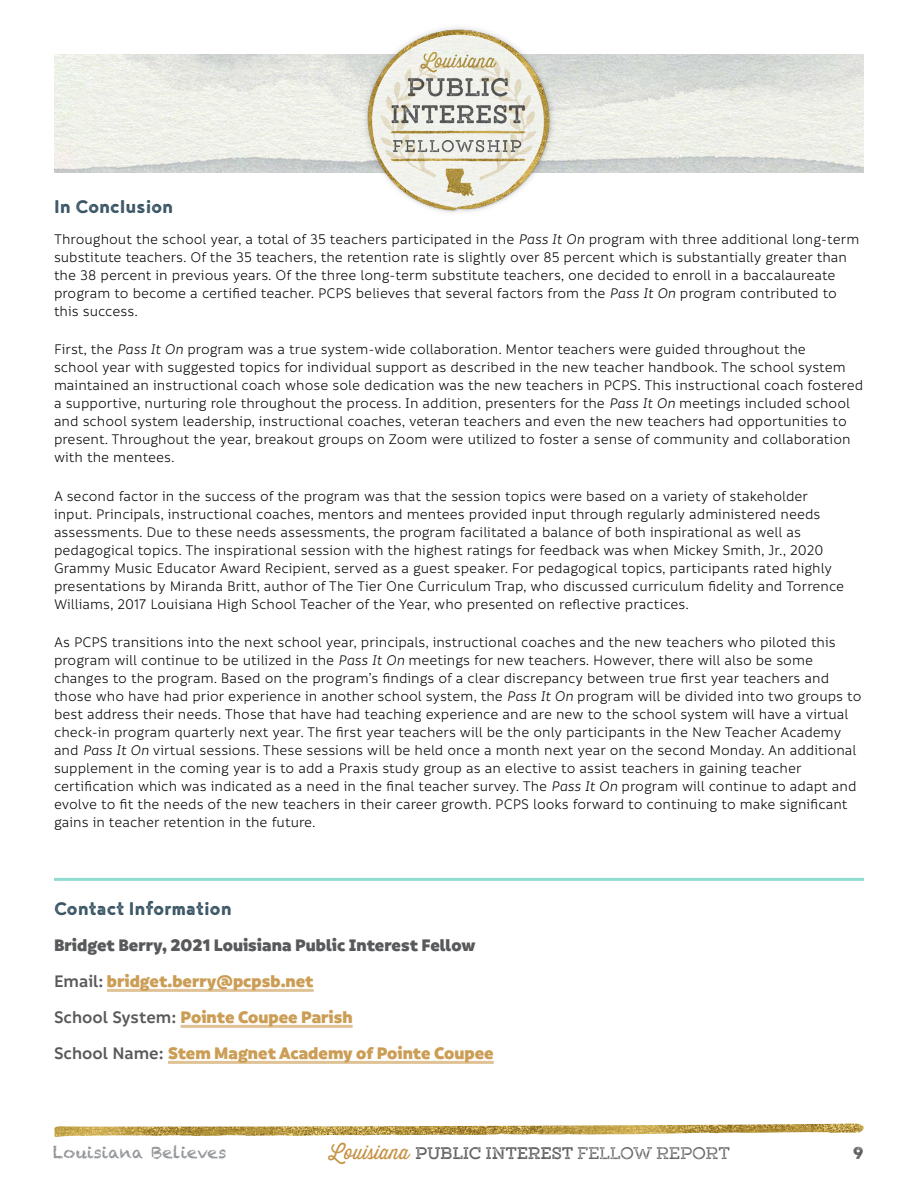
<style>
.page{position:relative;width:918px;height:1188px;background:#fff}
.page>*{position:absolute;margin:0;border:0;box-sizing:border-box;transform-origin:0 0}
.Heading{font:22.5px "Noyh A Cafe Press 1";color:#385463}
.t1{font:21px "Noyh A Bistro Smoke";color:#58595b}
.t2{font:900 18px "Informative";color:#cb9d55}
.t3{font:900 18px "Informative";color:#58595b}
.t4{font:16.5px "Chalkduster";color:#939598}
.t5{font:15px/18px "Informative";color:#000}
.t6{font:700 15px "Gist X Upr";letter-spacing:.025em;color:#58595b}
.s1{font-style:italic}
.s2{font-weight:600;color:#58595b}
.s3{font-family:"Thirsty Rough Lt One";font-weight:400;font-size:19.5px;color:#c59040}
.s4{font-family:"Gist X Upr Reg";font-weight:400}
</style>
<div class="page">
<img style="left:358px;top:1123px;width:506px;height:12px">
<img style="left:55px;top:1126px;width:303px;height:11px">
<img style="left:54px;top:54px;width:810px;height:119px">
<div style="left:360px;top:22px;width:197px;height:195px;background:#000;opacity:.2"></div>
<img style="left:366px;top:28px;width:186px;height:184px">
<hr style="left:54px;top:878px;width:810px;height:3px;background:#90dbd2">
<hr style="left:107px;top:989px;width:207px;height:3px;background:#dfc295">
<hr style="left:181px;top:1025px;width:172px;height:3px;background:#dfc295">
<hr style="left:168px;top:1061px;width:326px;height:3px;background:#dfc295">
<p class="Heading" style="left:54px;top:193px;width:121px">In Conclusion</p>
<p class="t5" style="left:54px;top:231px;width:807px">Throughout the school year, a total of 35 teachers participated in the <span class="s1">Pass It On</span> program with three additional long-term substitute teachers. Of the 35 teachers, the retention rate is slightly over 85 percent which is substantially greater than the 38 percent in previous years. Of the three long-term substitute teachers, one decided to enroll in a baccalaureate program to become a certified teacher. PCPS believes that several factors from the <span class="s1">Pass It On</span> program contributed to this success.</p>
<p class="t5" style="left:54px;top:341px;width:811px">First, the <span class="s1">Pass It On</span> program was a true system-wide collaboration. Mentor teachers were guided throughout the<br>school year with suggested topics for individual support as described in the new teacher handbook. The school system maintained an instructional coach whose sole dedication was the new teachers in PCPS. This instructional coach fostered a supportive, nurturing role throughout the process. In addition, presenters for the <span class="s1">Pass It On</span> meetings included school and school system leadership, instructional coaches, veteran teachers and even the new teachers had opportunities to present. Throughout the year, breakout groups on Zoom were utilized to foster a sense of community and collaboration with the mentees.</p>
<p class="t5" style="left:54px;top:487px;width:792px">A second factor in the success of the program was that the session topics were based on a variety of stakeholder input. Principals, instructional coaches, mentors and mentees provided input through regularly administered needs assessments. Due to these needs assessments, the program facilitated a balance of both inspirational as well as pedagogical topics. The inspirational session with the highest ratings for feedback was when Mickey Smith, Jr., 2020<br>Grammy Music Educator Award Recipient, served as a guest speaker. For pedagogical topics, participants rated highly presentations by Miranda Britt, author of The Tier One Curriculum Trap, who discussed curriculum fidelity and Torrence Williams, 2017 Louisiana High School Teacher of the Year, who presented on reflective practices.</p>
<p class="t5" style="left:54px;top:633px;width:809px">As PCPS transitions into the next school year, principals, instructional coaches and the new teachers who piloted this program will continue to be utilized in the <span class="s1">Pass It On</span> meetings for new teachers. However, there will also be some changes to the program. Based on the program’s findings of a clear discrepancy between true first year teachers and those who have had prior experience in another school system, the <span class="s1">Pass It On</span> program will be divided into two groups to best address their needs. Those that have had teaching experience and are new to the school system will have a virtual check-in program quarterly next year. The first year teachers will be the only participants in the New Teacher Academy and <span class="s1">Pass It On</span> virtual sessions. These sessions will be held once a month next year on the second Monday. An additional supplement in the coming year is to add a Praxis study group as an elective to assist teachers in gaining teacher certification which was indicated as a need in the final teacher survey. The <span class="s1">Pass It On</span> program will continue to adapt and evolve to fit the needs of the new teachers in their career growth. PCPS looks forward to continuing to make significant gains in teacher retention in the future.</p>
<p class="Heading" style="left:54px;top:895px;width:179px">Contact Information</p>
<p class="t3" style="left:54px;top:934px;width:423px">Bridget Berry, 2021 Louisiana Public Interest Fellow</p>
<p class="t2" style="left:54px;top:970px;width:261px"><span class="s2">Email:</span> bridget.berry@pcpsb.net</p>
<p class="t2" style="left:54px;top:1006px;width:300px"><span class="s2">School System:</span> Pointe Coupee Parish</p>
<p class="t2" style="left:54px;top:1042px;width:441px"><span class="s2">School Name:</span> Stem Magnet Academy of Pointe Coupee</p>
<p class="t4" style="left:53px;top:1143px;width:175px">Louisiana Believes</p>
<p class="t6" style="left:329px;top:1143px;width:402px"><span class="s3">Louisiana</span> PUBLIC INTEREST <span class="s4">FELLOW REPORT</span></p>
<h2 class="t1" style="left:853px;top:1140px;width:13px">9</h2>
</div>
